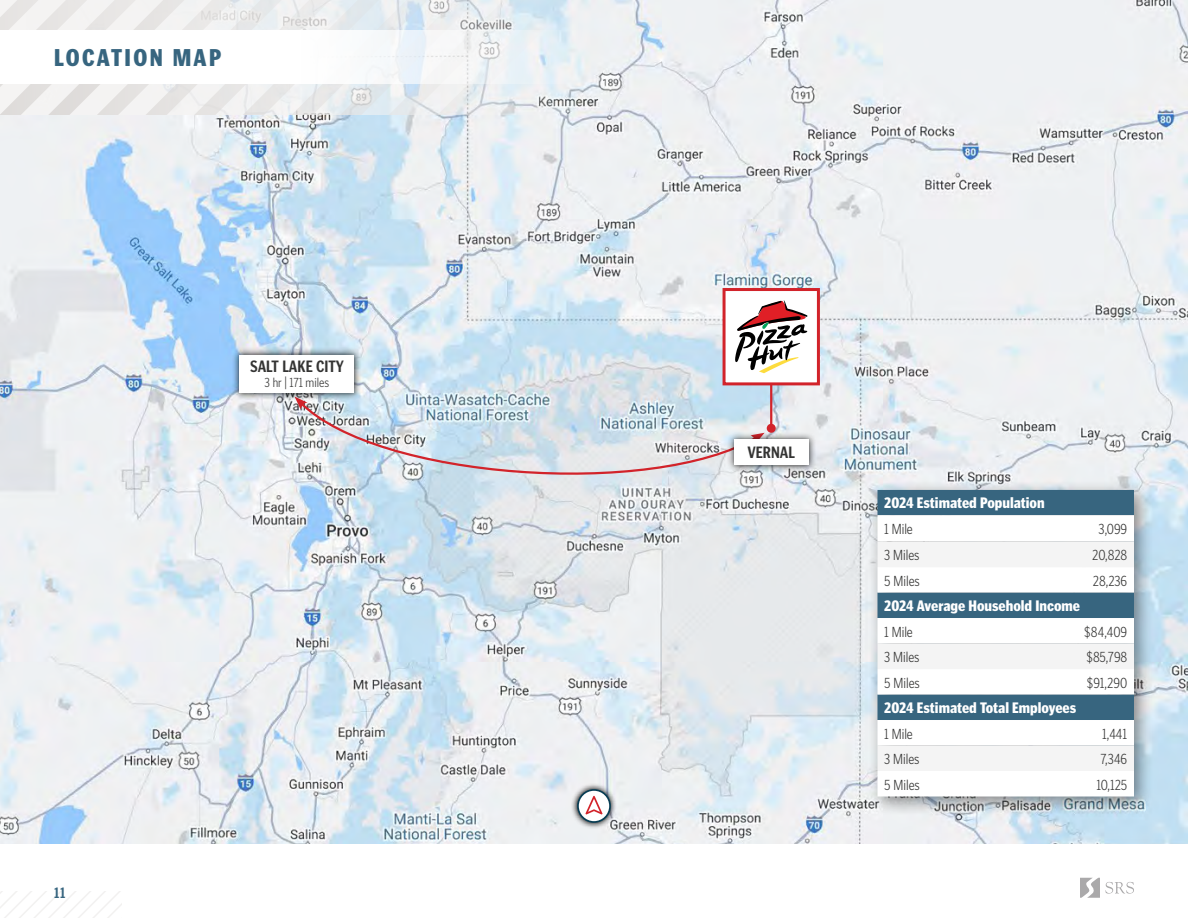
<style>
.page{position:relative;width:1188px;height:918px;background:#fff}
.page>*{position:absolute;margin:0;border:0;box-sizing:border-box;transform-origin:0 0}
.t1{font:900 24px "Poynter Gothic Text Cond";letter-spacing:.1em;color:#37657f}
.t2{font:700 16.5px "Poynter Gothic Text Cond";color:#343433}
.t3{font:300 15px "Poynter Gothic Text Cond";color:#343433}
.t4{font:900 15px "Poynter Gothic Text Cond";color:#fff}
.t5{font:700 15px "Poynter Gothic Text Cond";color:#37657f}
.t6{font:300 13.5px "Poynter Gothic Text Cond";color:#343433}
</style>
<div class="page">
<img style="left:0;top:0;width:1188px;height:844px">
<svg style="left:0;top:891px;width:122px;height:27px"></svg>
<svg style="left:1080px;top:878px;width:54px;height:20px"></svg>
<svg style="left:0;top:0;width:681px;height:115px"></svg>
<div style="left:0;top:30px;width:594px;height:54px;background:linear-gradient(to right,#fff,#ebf0f4)"></div>
<svg style="left:571px;top:783px;width:46px;height:46px"></svg>
<svg style="left:577px;top:789px;width:34px;height:34px"></svg>
<svg style="left:298px;top:400px;width:462px;height:99px;background:#cfd8e1"></svg>
<svg style="left:295px;top:400px;width:13px;height:10px"></svg>
<hr style="left:770px;top:352px;width:2px;height:76px;background:#d2232a">
<div style="left:767px;top:424px;width:9px;height:9px;background:#d2232a;border-radius:50%"></div>
<div style="left:724px;top:290px;width:94px;height:94px;background:#fff"></div>
<svg style="left:735px;top:300px;width:73px;height:73px"></svg>
<div style="left:723px;top:288px;width:97px;height:97px;border:3px solid #d2232a"></div>
<div style="left:232px;top:347px;width:130px;height:53px;background:#000;opacity:.8"></div>
<div style="left:240px;top:355px;width:114px;height:38px;background:#fff"></div>
<div style="left:727px;top:432px;width:89px;height:40px;background:#000;opacity:.8"></div>
<div style="left:734px;top:439px;width:74px;height:26px;background:#fff"></div>
<div style="left:867px;top:479px;width:287px;height:337px;background:#000;opacity:.45"></div>
<div style="left:878px;top:490px;width:256px;height:25px;background:#37657f"></div>
<svg style="left:878px;top:515px;width:256px;height:281px"></svg>
<svg style="left:878px;top:542px;width:256px;height:229px"></svg>
<h1 class="t1" style="left:54px;top:44px;width:169px">LOCATION MAP</h1>
<p class="t2" style="left:250px;top:358px;width:95px">SALT LAKE CITY</p>
<p class="t6" style="left:265px;top:376px;width:66px">3 hr | 171 miles</p>
<p class="t5" style="left:54px;top:884px;width:13px">11</p>
<p class="t2" style="left:747px;top:444px;width:49px">VERNAL</p>
<p class="t4" style="left:884px;top:495px;width:162px">2024 Estimated Population</p>
<p class="t3" style="left:884px;top:521px;width:30px">1 Mile</p>
<p class="t3" style="left:1099px;top:521px;width:30px">3,099</p>
<p class="t3" style="left:884px;top:547px;width:37px">3 Miles</p>
<p class="t3" style="left:1092px;top:547px;width:37px">20,828</p>
<p class="t3" style="left:884px;top:573px;width:37px">5 Miles</p>
<p class="t3" style="left:1093px;top:573px;width:36px">28,236</p>
<p class="t4" style="left:884px;top:597px;width:197px">2024 Average Household Income</p>
<p class="t3" style="left:884px;top:624px;width:30px">1 Mile</p>
<p class="t3" style="left:1084px;top:624px;width:44px">$84,409</p>
<p class="t3" style="left:884px;top:649px;width:37px">3 Miles</p>
<p class="t3" style="left:1086px;top:649px;width:42px">$85,798</p>
<p class="t3" style="left:884px;top:675px;width:37px">5 Miles</p>
<p class="t3" style="left:1087px;top:675px;width:42px">$91,290</p>
<p class="t4" style="left:884px;top:699px;width:194px">2024 Estimated Total Employees</p>
<p class="t3" style="left:884px;top:726px;width:30px">1 Mile</p>
<p class="t3" style="left:1102px;top:726px;width:26px">1,441</p>
<p class="t3" style="left:884px;top:751px;width:37px">3 Miles</p>
<p class="t3" style="left:1100px;top:751px;width:28px">7,346</p>
<p class="t3" style="left:884px;top:777px;width:37px">5 Miles</p>
<p class="t3" style="left:1096px;top:777px;width:32px">10,125</p>
</div>
